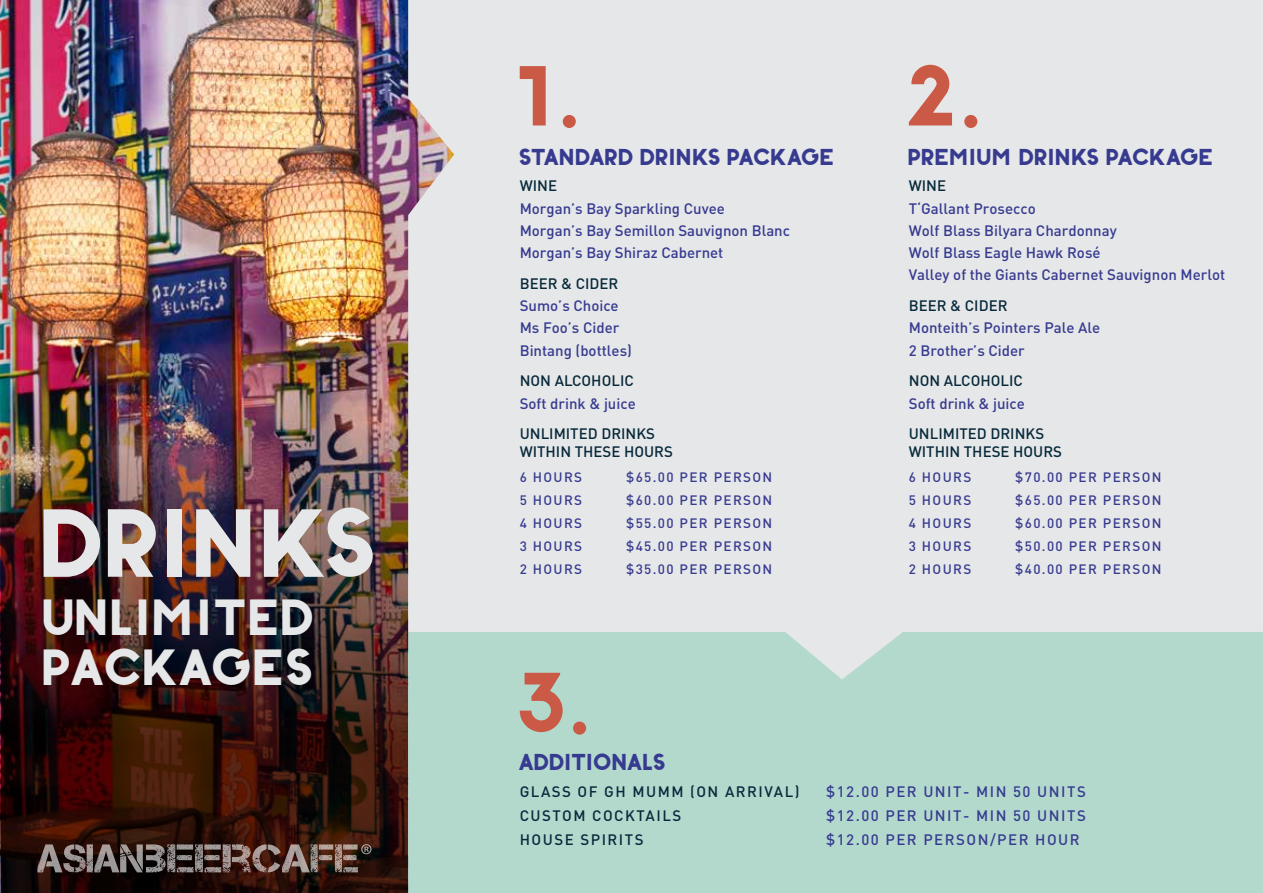
<style>
.page{position:relative;width:1263px;height:893px;background:#fff}
.page>*{position:absolute;margin:0;border:0;box-sizing:border-box;transform-origin:0 0}
.t1{font:94.35px "Bonkers";letter-spacing:-.005em;color:#e6e7e8}
.t2{font:83.7px "Bonkers";color:#ca5a45}
.t3{font:49.65px/49.9px "Bonkers";color:#e6e7e8}
.t4{font:22.5px "Bonkers";color:#373b90}
.t5{font:500 15px/22.2px "DIN";color:#373b90}
.t6{font:500 15px/18px "DIN";color:#082a3c}
.t7{font:500 15px "DIN";letter-spacing:.1em;color:#373b90}
.t8{font:500 15px "DIN";letter-spacing:.1em;color:#082a3c}
.t9{font:500 13.5px "DIN";letter-spacing:.1em;color:#373b90}
</style>
<div class="page">
<div style="left:369px;top:534px;width:894px;height:359px;background:#b3d9cd"></div>
<div style="left:454px;top:0;width:809px;height:679px;background:#e6e7e8"></div>
<img style="left:0;top:0;width:454px;height:893px">
<img style="left:1px;top:370px;width:406px;height:523px">
<svg style="left:37px;top:844px;width:334px;height:28px;background:#63524e"></svg>
<h1 class="t1" style="left:44px;top:485px;width:337px">DRINKS</h1>
<h3 class="t3" style="left:44px;top:590px;width:273px">UNLIMITED<br>PACKAGES</h3>
<h2 class="t2" style="left:520px;top:44px;width:70px">1.</h2>
<h3 class="t4" style="left:520px;top:143px;width:317px">STANDARD DRINKS PACKAGE</h3>
<p class="t6" style="left:520px;top:176px;width:39px">WINE</p>
<p class="t5" style="left:520px;top:197px;width:272px">Morgan’s Bay Sparkling Cuvee<br>Morgan’s Bay Semillon Sauvignon Blanc<br>Morgan’s Bay Shiraz Cabernet</p>
<p class="t6" style="left:520px;top:274px;width:100px">BEER &amp; CIDER</p>
<p class="t5" style="left:520px;top:294px;width:114px">Sumo’s Choice<br>Ms Foo’s Cider<br>Bintang (bottles)</p>
<p class="t6" style="left:520px;top:371px;width:116px">NON ALCOHOLIC</p>
<p class="t5" style="left:520px;top:391px;width:118px">Soft drink &amp; juice</p>
<h2 class="t2" style="left:909px;top:44px;width:82px">2.</h2>
<h3 class="t4" style="left:909px;top:143px;width:307px">PREMIUM DRINKS PACKAGE</h3>
<p class="t6" style="left:909px;top:176px;width:39px">WINE</p>
<p class="t5" style="left:909px;top:197px;width:318px">T‘Gallant Prosecco<br>Wolf Blass Bilyara Chardonnay<br>Wolf Blass Eagle Hawk Rosé<br>Valley of the Giants Cabernet Sauvignon Merlot</p>
<p class="t6" style="left:909px;top:296px;width:100px">BEER &amp; CIDER</p>
<p class="t5" style="left:909px;top:316px;width:193px">Monteith’s Pointers Pale Ale<br>2 Brother’s Cider</p>
<p class="t6" style="left:909px;top:371px;width:116px">NON ALCOHOLIC</p>
<p class="t5" style="left:909px;top:391px;width:118px">Soft drink &amp; juice</p>
<p class="t6" style="left:520px;top:424px;width:155px">UNLIMITED DRINKS<br>WITHIN THESE HOURS</p>
<p class="t6" style="left:909px;top:424px;width:155px">UNLIMITED DRINKS<br>WITHIN THESE HOURS</p>
<p class="t9" style="left:520px;top:468px;width:64px">6 HOURS</p>
<p class="t9" style="left:626px;top:468px;width:148px">$65.00 PER PERSON</p>
<p class="t9" style="left:520px;top:491px;width:64px">5 HOURS</p>
<p class="t9" style="left:626px;top:491px;width:148px">$60.00 PER PERSON</p>
<p class="t9" style="left:520px;top:515px;width:64px">4 HOURS</p>
<p class="t9" style="left:626px;top:515px;width:148px">$55.00 PER PERSON</p>
<p class="t9" style="left:520px;top:538px;width:64px">3 HOURS</p>
<p class="t9" style="left:626px;top:538px;width:148px">$45.00 PER PERSON</p>
<p class="t9" style="left:520px;top:561px;width:64px">2 HOURS</p>
<p class="t9" style="left:626px;top:561px;width:148px">$35.00 PER PERSON</p>
<p class="t9" style="left:909px;top:468px;width:64px">6 HOURS</p>
<p class="t9" style="left:1015px;top:468px;width:148px">$70.00 PER PERSON</p>
<p class="t9" style="left:909px;top:491px;width:64px">5 HOURS</p>
<p class="t9" style="left:1015px;top:491px;width:148px">$65.00 PER PERSON</p>
<p class="t9" style="left:909px;top:515px;width:64px">4 HOURS</p>
<p class="t9" style="left:1015px;top:515px;width:148px">$60.00 PER PERSON</p>
<p class="t9" style="left:909px;top:538px;width:64px">3 HOURS</p>
<p class="t9" style="left:1015px;top:538px;width:148px">$50.00 PER PERSON</p>
<p class="t9" style="left:909px;top:561px;width:64px">2 HOURS</p>
<p class="t9" style="left:1015px;top:561px;width:148px">$40.00 PER PERSON</p>
<h2 class="t2" style="left:520px;top:651px;width:80px">3.</h2>
<h3 class="t4" style="left:520px;top:748px;width:148px">ADDITIONALS</h3>
<p class="t8" style="left:520px;top:781px;width:281px">GLASS OF GH MUMM (ON ARRIVAL)</p>
<p class="t7" style="left:826px;top:781px;width:261px">$12.00 PER UNIT- MIN 50 UNITS</p>
<p class="t8" style="left:520px;top:806px;width:163px">CUSTOM COCKTAILS</p>
<p class="t7" style="left:826px;top:806px;width:261px">$12.00 PER UNIT- MIN 50 UNITS</p>
<p class="t8" style="left:520px;top:830px;width:125px">HOUSE SPIRITS</p>
<p class="t7" style="left:826px;top:830px;width:255px">$12.00 PER PERSON/PER HOUR</p>
</div>
